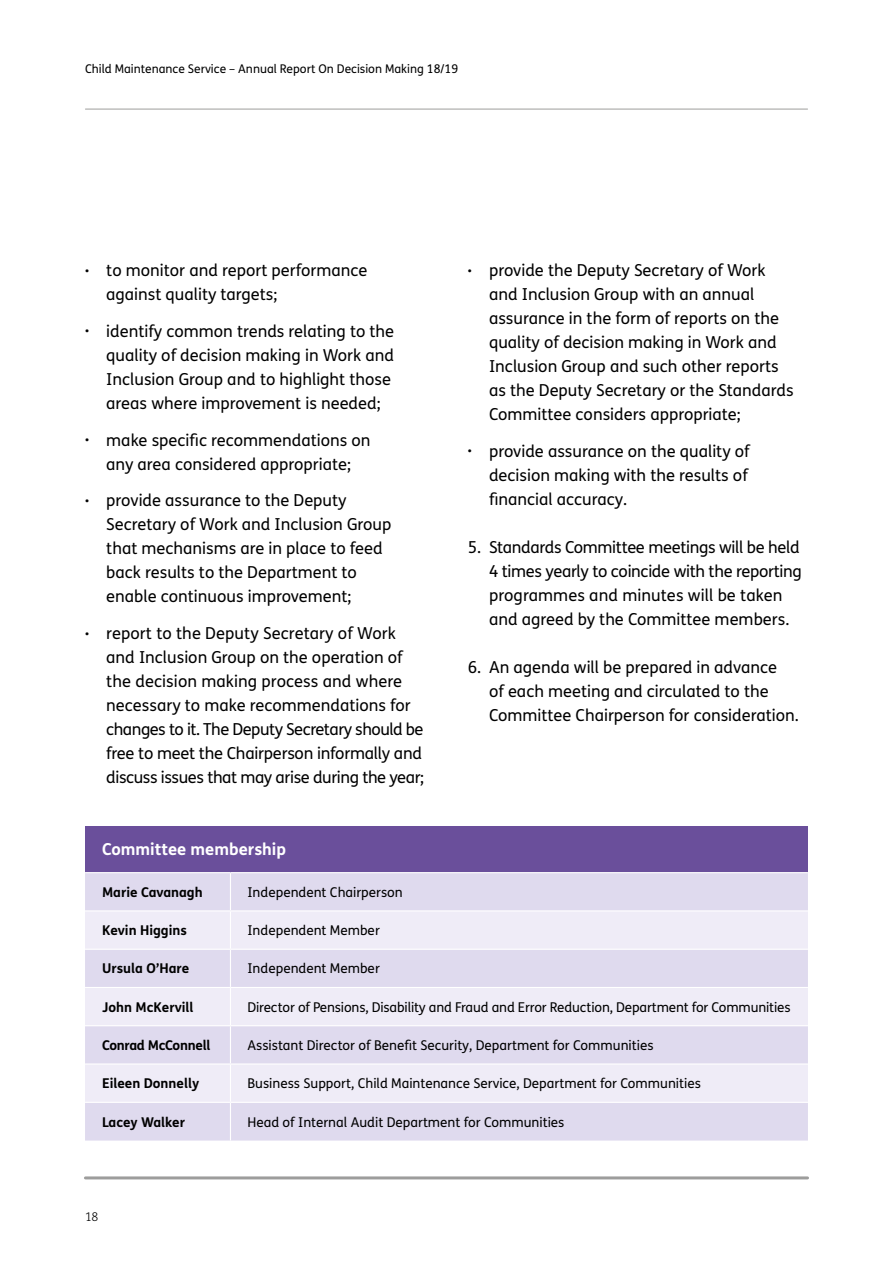
<style>
.page{position:relative;width:893px;height:1263px;background:#fff}
.page>*{position:absolute;margin:0;border:0;box-sizing:border-box;transform-origin:0 0}
.t1{font:16.5px/24px "FS Me";color:#000}
.t2{font:16.5px/24px "FS Me";letter-spacing:-.02em;color:#000}
.t3{font:700 16.5px "FS Me";color:#fff}
.t4{font:13.5px "FS Me";color:#000}
.t5{font:700 13.5px "FS Me";color:#000}
.t6{font:700 13.5px "FS Me";letter-spacing:-.02em;color:#000}
.t7{font:12px "FS Me";color:#000}
.t8{font:300 12px "FS Me";color:#000}
.s1{font-size:12px}
</style>
<div class="page">
<hr style="left:85px;top:1176px;width:722px;height:3px;background:#9d9d9c">
<hr style="left:85px;top:109px;width:722px;height:1px;background:#9d9d9c">
<div style="left:85px;top:826px;width:723px;height:47px;background:#6a4f9b"></div>
<div style="left:85px;top:873px;width:723px;height:267px;background:#dfdaee"></div>
<svg style="left:85px;top:911px;width:723px;height:191px;background:#e8e5f3"></svg>
<hr style="left:85px;top:872px;width:145px;height:1px;background:#fff">
<hr style="left:230px;top:872px;width:578px;height:1px;background:#fff">
<hr style="left:230px;top:873px;width:1px;height:37px;background:#fff">
<hr style="left:85px;top:910px;width:145px;height:1px;background:#fff">
<hr style="left:230px;top:910px;width:578px;height:1px;background:#fff">
<hr style="left:230px;top:911px;width:1px;height:38px;background:#fff">
<hr style="left:85px;top:949px;width:145px;height:1px;background:#fff">
<hr style="left:230px;top:949px;width:578px;height:1px;background:#fff">
<hr style="left:230px;top:950px;width:1px;height:37px;background:#fff">
<hr style="left:85px;top:987px;width:145px;height:1px;background:#fff">
<hr style="left:230px;top:987px;width:578px;height:1px;background:#fff">
<hr style="left:230px;top:988px;width:1px;height:37px;background:#fff">
<hr style="left:85px;top:1025px;width:145px;height:1px;background:#fff">
<hr style="left:230px;top:1025px;width:578px;height:1px;background:#fff">
<hr style="left:230px;top:1026px;width:1px;height:37px;background:#fff">
<hr style="left:85px;top:1063px;width:145px;height:1px;background:#fff">
<hr style="left:230px;top:1063px;width:578px;height:1px;background:#fff">
<hr style="left:230px;top:1064px;width:1px;height:38px;background:#fff">
<hr style="left:85px;top:1102px;width:145px;height:1px;background:#fff">
<hr style="left:230px;top:1102px;width:578px;height:1px;background:#fff">
<hr style="left:230px;top:1103px;width:1px;height:37px;background:#fff">
<p class="t7" style="left:85px;top:60px;width:375px">Child Maintenance Service – Annual Report On Decision Making 18/19</p>
<p class="t1" style="left:106px;top:258px;width:263px;text-indent:-21px"><span class="s1">•</span> to monitor and report performance against quality targets;</p>
<p class="t1" style="left:106px;top:319px;width:289px;text-indent:-21px"><span class="s1">•</span> identify common trends relating to the quality of decision making in Work and Inclusion Group and to highlight those areas where improvement is needed;</p>
<p class="t1" style="left:85px;top:427px;width:287px;text-align:center"><span class="s1">•</span> make specific recommendations on any area considered appropriate;</p>
<p class="t1" style="left:106px;top:488px;width:287px;text-indent:-21px"><span class="s1">•</span> provide assurance to the Deputy Secretary of Work and Inclusion Group that mechanisms are in place to feed back results to the Department to enable continuous improvement;</p>
<p class="t1" style="left:106px;top:621px;width:319px;text-indent:-21px"><span class="s1">•</span> report to the Deputy Secretary of Work and Inclusion Group on the operation of the decision making process and where necessary to make recommendations for changes to it. The Deputy Secretary should be free to meet the Chairperson informally and discuss issues that may arise during the year;</p>
<p class="t1" style="left:489px;top:258px;width:306px;text-indent:-21px"><span class="s1">•</span> provide the Deputy Secretary of Work and Inclusion Group with an annual assurance in the form of reports on the quality of decision making in Work and Inclusion Group and such other reports as the Deputy Secretary or the Standards Committee considers appropriate;</p>
<p class="t1" style="left:489px;top:439px;width:262px;text-align:justify;text-indent:-21px"><span class="s1">•</span> provide assurance on the quality of decision making with the results of financial accuracy.</p>
<p class="t2" style="left:489px;top:535px;width:314px;text-indent:-21px">5. Standards Committee meetings will be held 4 times yearly to coincide with the reporting programmes and minutes will be taken and agreed by the Committee members.</p>
<p class="t1" style="left:489px;top:655px;width:311px;text-indent:-21px">6. An agenda will be prepared in advance<br>of each meeting and circulated to the<br>Committee Chairperson for consideration.</p>
<p class="t3" style="left:102px;top:837px;width:186px">Committee membership</p>
<p class="t5" style="left:102px;top:882px;width:102px">Marie Cavanagh</p>
<p class="t4" style="left:247px;top:883px;width:157px">Independent Chairperson</p>
<p class="t5" style="left:102px;top:920px;width:86px">Kevin Higgins</p>
<p class="t4" style="left:247px;top:921px;width:134px">Independent Member</p>
<p class="t5" style="left:102px;top:958px;width:89px">Ursula O’Hare</p>
<p class="t4" style="left:247px;top:959px;width:134px">Independent Member</p>
<p class="t5" style="left:102px;top:996px;width:93px">John McKervill</p>
<p class="t4" style="left:247px;top:998px;width:545px">Director of Pensions, Disability and Fraud and Error Reduction, Department for Communities</p>
<p class="t6" style="left:102px;top:1035px;width:110px">Conrad McConnell</p>
<p class="t4" style="left:247px;top:1036px;width:408px">Assistant Director of Benefit Security, Department for Communities</p>
<p class="t5" style="left:102px;top:1073px;width:99px">Eileen Donnelly</p>
<p class="t4" style="left:247px;top:1074px;width:455px">Business Support, Child Maintenance Service, Department for Communities</p>
<p class="t5" style="left:102px;top:1111px;width:85px">Lacey Walker</p>
<p class="t4" style="left:247px;top:1112px;width:318px">Head of Internal Audit Department for Communities</p>
<p class="t8" style="left:85px;top:1208px;width:15px">18</p>
</div>
